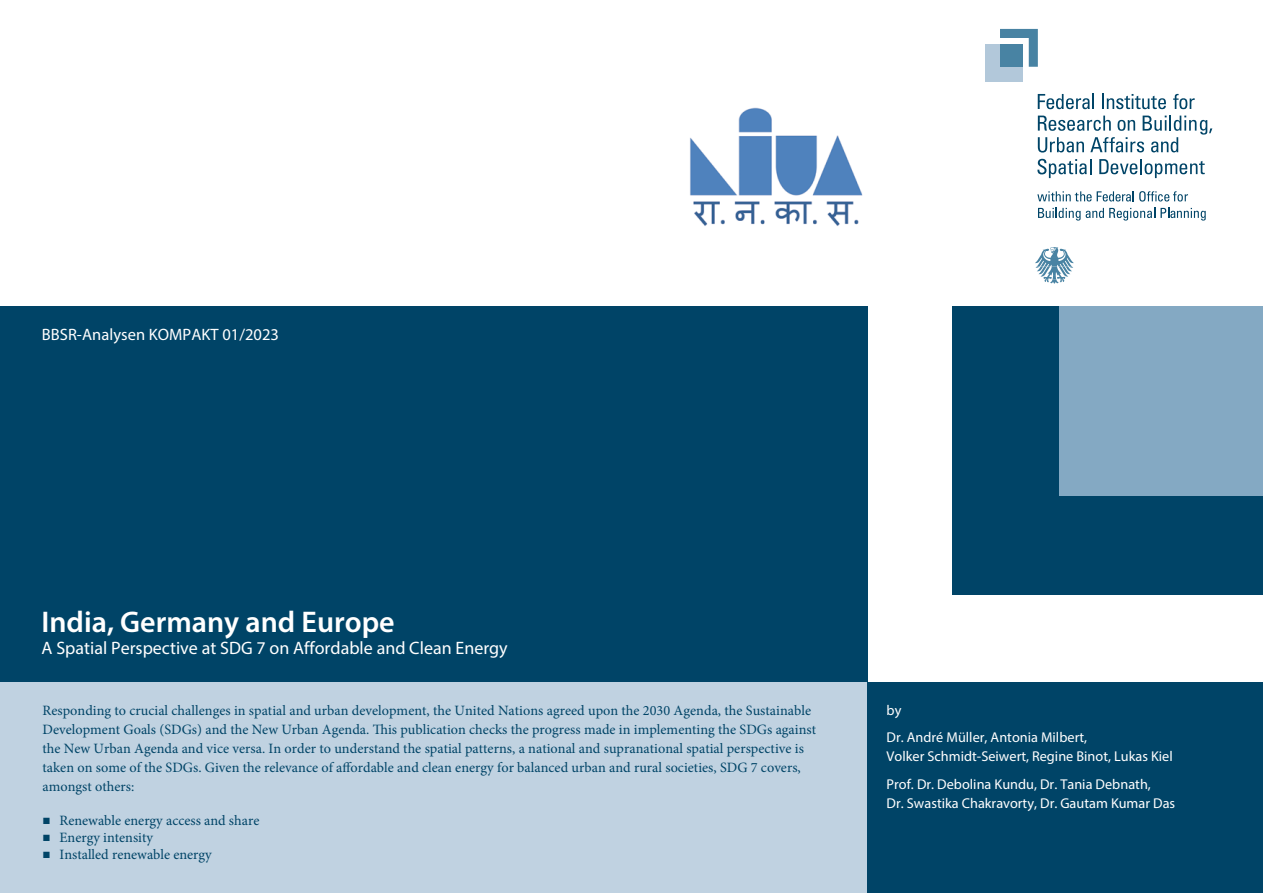
<style>
.page{position:relative;width:1263px;height:893px;background:#fff}
.page>*{position:absolute;margin:0;border:0;box-sizing:border-box;transform-origin:0 0}
.titel_H1{font:600 30px "Myriad Pro";color:#fff}
.titel_aufmacher_H2{font:18px "Myriad Pro";color:#fff}
.hefttitel_P{font:16.5px "Myriad Pro";letter-spacing:.005em;color:#fff}
.fliesstext_titel_P{font:14.25px/19px "Minion Pro";color:#004467}
.autor_P{font:14.25px "Myriad Pro";color:#fff}
.s1{font-family:"Arial";font-size:13.5px}
</style>
<div class="page">
<div style="left:0;top:306px;width:867px;height:376px;background:#004467"></div>
<div style="left:0;top:682px;width:867px;height:211px;background:#c0d2e1"></div>
<div style="left:867px;top:682px;width:396px;height:211px;background:#004467"></div>
<div style="left:952px;top:306px;width:311px;height:288px;background:#004467"></div>
<div style="left:1059px;top:306px;width:204px;height:189px;background:#84a9c3"></div>
<svg style="left:1038px;top:208px;width:42px;height:13px"></svg>
<svg style="left:1086px;top:208px;width:120px;height:13px"></svg>
<svg style="left:1037px;top:191px;width:151px;height:11px"></svg>
<svg style="left:1037px;top:159px;width:54px;height:19px"></svg>
<svg style="left:1099px;top:159px;width:106px;height:19px"></svg>
<svg style="left:1038px;top:116px;width:174px;height:37px"></svg>
<svg style="left:1038px;top:94px;width:56px;height:15px"></svg>
<svg style="left:1102px;top:94px;width:64px;height:15px"></svg>
<svg style="left:1173px;top:94px;width:21px;height:15px"></svg>
<div style="left:985px;top:44px;width:38px;height:38px;background:#b2c8da"></div>
<svg style="left:1000px;top:29px;width:38px;height:38px"></svg>
<svg style="left:1035px;top:247px;width:39px;height:37px"></svg>
<img style="left:690px;top:107px;width:173px;height:119px">
<p class="hefttitel_P" style="left:42px;top:325px;width:239px">BBSR-Analysen KOMPAKT 01/2023</p>
<h1 class="titel_H1" style="left:42px;top:602px;width:355px">India, Germany and Europe</h1>
<h2 class="titel_aufmacher_H2" style="left:42px;top:637px;width:468px">A Spatial Perspective at SDG 7 on Affordable and Clean Energy</h2>
<p class="fliesstext_titel_P" style="left:43px;top:700px;width:775px">Responding to crucial challenges in spatial and urban development, the United Nations agreed upon the 2030 Agenda, the Sustainable Development Goals (SDGs) and the New Urban Agenda. This publication checks the progress made in implementing the SDGs against the New Urban Agenda and vice versa. In order to understand the spatial patterns, a national and supranational spatial perspective is taken on some of the SDGs. Given the relevance of affordable and clean energy for balanced urban and rural societies, SDG 7 covers, amongst others:</p>
<p class="fliesstext_titel_P" style="left:43px;top:811px;width:218px"><span class="s1">■</span> Renewable energy access and share</p>
<p class="fliesstext_titel_P" style="left:43px;top:828px;width:112px"><span class="s1">■</span> Energy intensity</p>
<p class="fliesstext_titel_P" style="left:43px;top:845px;width:171px"><span class="s1">■</span> Installed renewable energy</p>
<p class="autor_P" style="left:887px;top:701px;width:16px">by</p>
<p class="autor_P" style="left:887px;top:729px;width:202px">Dr. André Müller, Antonia Milbert,</p>
<p class="autor_P" style="left:887px;top:748px;width:288px">Volker Schmidt-Seiwert, Regine Binot, Lukas Kiel</p>
<p class="autor_P" style="left:887px;top:775px;width:266px">Prof. Dr. Debolina Kundu, Dr. Tania Debnath,</p>
<p class="autor_P" style="left:887px;top:794px;width:290px">Dr. Swastika Chakravorty, Dr. Gautam Kumar Das</p>
</div>
